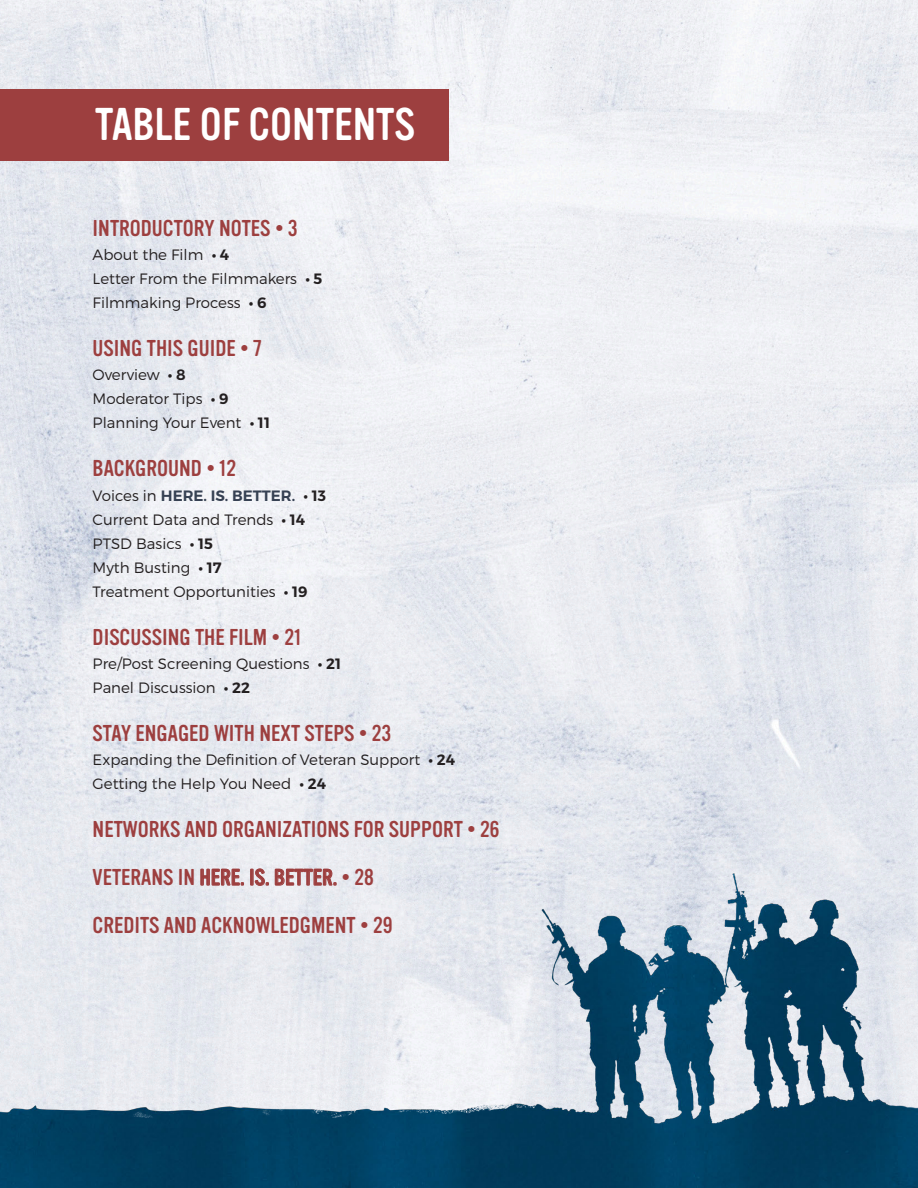
<style>
.page{position:relative;width:918px;height:1188px;background:#fff}
.page>*{position:absolute;margin:0;border:0;box-sizing:border-box;transform-origin:0 0}
.t1{font:45px "Vinyl OT";color:#fff}
.t2{font:22.5px "Vinyl OT";color:#9d3f3f}
.t3{font:300 15px/24px "Montserrat";color:#231f20}
.t4{font:600 15px "Montserrat";color:#364153}
.s1{font-weight:600}
.s2{font-weight:300;color:#231f20}
.s3{color:#231f20}
</style>
<div class="page">
<img style="left:0;top:2px;width:918px;height:1186px">
<div style="left:0;top:90px;width:449px;height:71px;background:#9d3f3f"></div>
<p class="t1" style="left:95px;top:100px;width:322px">TABLE OF CONTENTS</p>
<p class="t2" style="left:93px;top:216px;width:206px">INTRODUCTORY NOTES • 3</p>
<p class="t3" style="left:93px;top:242px;width:138px">About the Film <span class="s1">• 4</span></p>
<p class="t3" style="left:93px;top:266px;width:231px">Letter From the Filmmakers <span class="s1">• 5</span></p>
<p class="t3" style="left:93px;top:290px;width:175px">Filmmaking Process <span class="s1">• 6</span></p>
<p class="t2" style="left:93px;top:336px;width:171px">USING THIS GUIDE • 7</p>
<p class="t3" style="left:93px;top:362px;width:95px">Overview <span class="s1">• 8</span></p>
<p class="t3" style="left:93px;top:386px;width:137px">Moderator Tips <span class="s1">• 9</span></p>
<p class="t3" style="left:93px;top:410px;width:179px">Planning Your Event <span class="s1">• 11</span></p>
<p class="t2" style="left:93px;top:456px;width:145px">BACKGROUND • 12</p>
<p class="t4" style="left:93px;top:487px;width:235px"><span class="s2">Voices in</span> HERE. IS. BETTER. <span class="s3">• 13</span></p>
<p class="t3" style="left:93px;top:508px;width:214px">Current Data and Trends <span class="s1">• 14<br></span>PTSD Basics <span class="s1">• 15<br></span>Myth Busting <span class="s1">• 17</span></p>
<p class="t3" style="left:93px;top:580px;width:216px">Treatment Opportunities <span class="s1">• 19</span></p>
<p class="t2" style="left:93px;top:625px;width:210px">DISCUSSING THE FILM • 21</p>
<p class="t3" style="left:93px;top:652px;width:250px">Pre/Post Screening Questions <span class="s1">• 21</span></p>
<p class="t3" style="left:93px;top:676px;width:159px">Panel Discussion <span class="s1">• 22</span></p>
<p class="t2" style="left:93px;top:721px;width:300px">STAY ENGAGED WITH NEXT STEPS • 23</p>
<p class="t3" style="left:93px;top:748px;width:364px">Expanding the Definition of Veteran Support <span class="s1">• 24</span></p>
<p class="t3" style="left:93px;top:772px;width:235px">Getting the Help You Need <span class="s1">• 24</span></p>
<p class="t2" style="left:93px;top:817px;width:409px">NETWORKS AND ORGANIZATIONS FOR SUPPORT • 26</p>
<p class="t2" style="left:93px;top:865px;width:283px">VETERANS IN HERE. IS. BETTER. • 28</p>
<p class="t2" style="left:93px;top:913px;width:301px">CREDITS AND ACKNOWLEDGMENT • 29</p>
</div>
